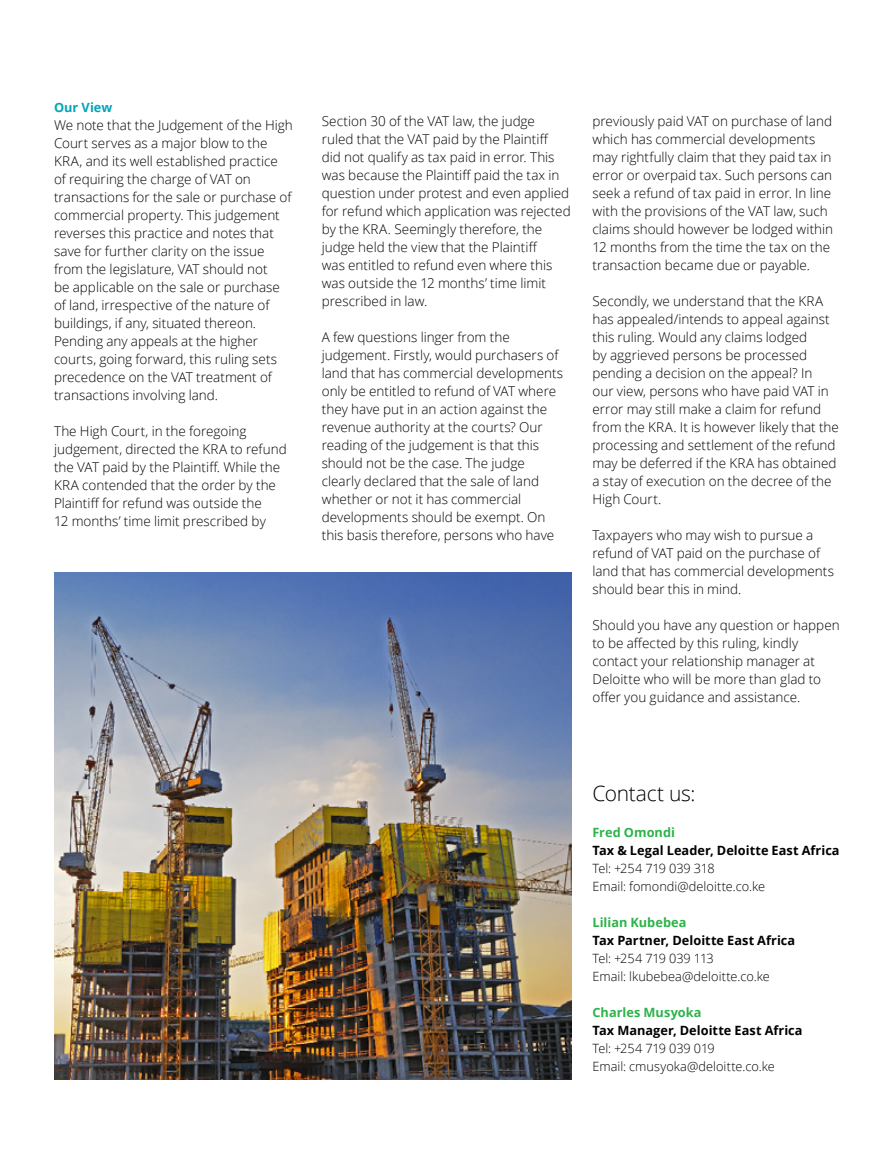
<style>
.page{position:relative;width:893px;height:1170px;background:#fff}
.page>*{position:absolute;margin:0;border:0;box-sizing:border-box;transform-origin:0 0}
.t1{font:300 21px "Open Sans";letter-spacing:-.015em;color:#000}
.t2{font:300 13.5px/18px "Open Sans";color:#000}
.t3{font:300 12.75px/18px "Open Sans";color:#000}
.t4{font:700 12.75px "Open Sans";letter-spacing:.005em;color:#000}
.t5{font:700 12.75px "Open Sans";color:#2cb34a}
.t6{font:700 12.75px "Open Sans";letter-spacing:.005em;color:#00a5b8}
</style>
<div class="page">
<img style="left:54px;top:572px;width:517px;height:508px">
<p class="t6" style="left:54px;top:98px;width:60px">Our View</p>
<p class="t2" style="left:54px;top:115px;width:240px">We note that the Judgement of the High Court serves as a major blow to the KRA, and its well established practice of requiring the charge of VAT on transactions for the sale or purchase of commercial property. This judgement reverses this practice and notes that save for further clarity on the issue from the legislature, VAT should not<br>be applicable on the sale or purchase of land, irrespective of the nature of buildings, if any, situated thereon.<br>Pending any appeals at the higher courts, going forward, this ruling sets precedence on the VAT treatment of transactions involving land.</p>
<p class="t2" style="left:54px;top:421px;width:234px">The High Court, in the foregoing judgement, directed the KRA to refund the VAT paid by the Plaintiff. While the KRA contended that the order by the Plaintiff for refund was outside the<br>12 months’ time limit prescribed by</p>
<p class="t2" style="left:322px;top:111px;width:250px">Section 30 of the VAT law, the judge<br>ruled that the VAT paid by the Plaintiff did not qualify as tax paid in error. This was because the Plaintiff paid the tax in question under protest and even applied for refund which application was rejected by the KRA. Seemingly therefore, the judge held the view that the Plaintiff<br>was entitled to refund even where this was outside the 12 months’ time limit prescribed in law.</p>
<p class="t2" style="left:322px;top:327px;width:243px">A few questions linger from the judgement. Firstly, would purchasers of land that has commercial developments only be entitled to refund of VAT where they have put in an action against the revenue authority at the courts? Our reading of the judgement is that this should not be the case. The judge clearly declared that the sale of land whether or not it has commercial developments should be exempt. On this basis therefore, persons who have</p>
<p class="t2" style="left:592px;top:111px;width:242px">previously paid VAT on purchase of land which has commercial developments may rightfully claim that they paid tax in error or overpaid tax. Such persons can seek a refund of tax paid in error. In line with the provisions of the VAT law, such claims should however be lodged within 12 months from the time the tax on the transaction became due or payable.</p>
<p class="t2" style="left:592px;top:291px;width:248px">Secondly, we understand that the KRA has appealed/intends to appeal against this ruling. Would any claims lodged<br>by aggrieved persons be processed pending a decision on the appeal? In<br>our view, persons who have paid VAT in error may still make a claim for refund from the KRA. It is however likely that the processing and settlement of the refund may be deferred if the KRA has obtained a stay of execution on the decree of the High Court.</p>
<p class="t2" style="left:592px;top:525px;width:243px">Taxpayers who may wish to pursue a refund of VAT paid on the purchase of land that has commercial developments should bear this in mind.</p>
<p class="t2" style="left:592px;top:615px;width:249px">Should you have any question or happen to be affected by this ruling, kindly contact your relationship manager at Deloitte who will be more than glad to offer you guidance and assistance.</p>
<h1 class="t1" style="left:592px;top:779px;width:105px">Contact us:</h1>
<p class="t5" style="left:592px;top:823px;width:84px">Fred Omondi</p>
<p class="t4" style="left:592px;top:841px;width:249px">Tax &amp; Legal Leader, Deloitte East Africa</p>
<p class="t3" style="left:592px;top:859px;width:174px">Tel: +254 719 039 318<br>Email: fomondi@deloitte.co.ke</p>
<p class="t5" style="left:592px;top:913px;width:95px">Lilian Kubebea</p>
<p class="t4" style="left:592px;top:931px;width:204px">Tax Partner, Deloitte East Africa</p>
<p class="t3" style="left:592px;top:949px;width:179px">Tel: +254 719 039 113<br>Email: lkubebea@deloitte.co.ke</p>
<p class="t5" style="left:592px;top:1003px;width:110px">Charles Musyoka</p>
<p class="t4" style="left:592px;top:1021px;width:212px">Tax Manager, Deloitte East Africa</p>
<p class="t3" style="left:592px;top:1039px;width:184px">Tel: +254 719 039 019<br>Email: cmusyoka@deloitte.co.ke</p>
</div>
